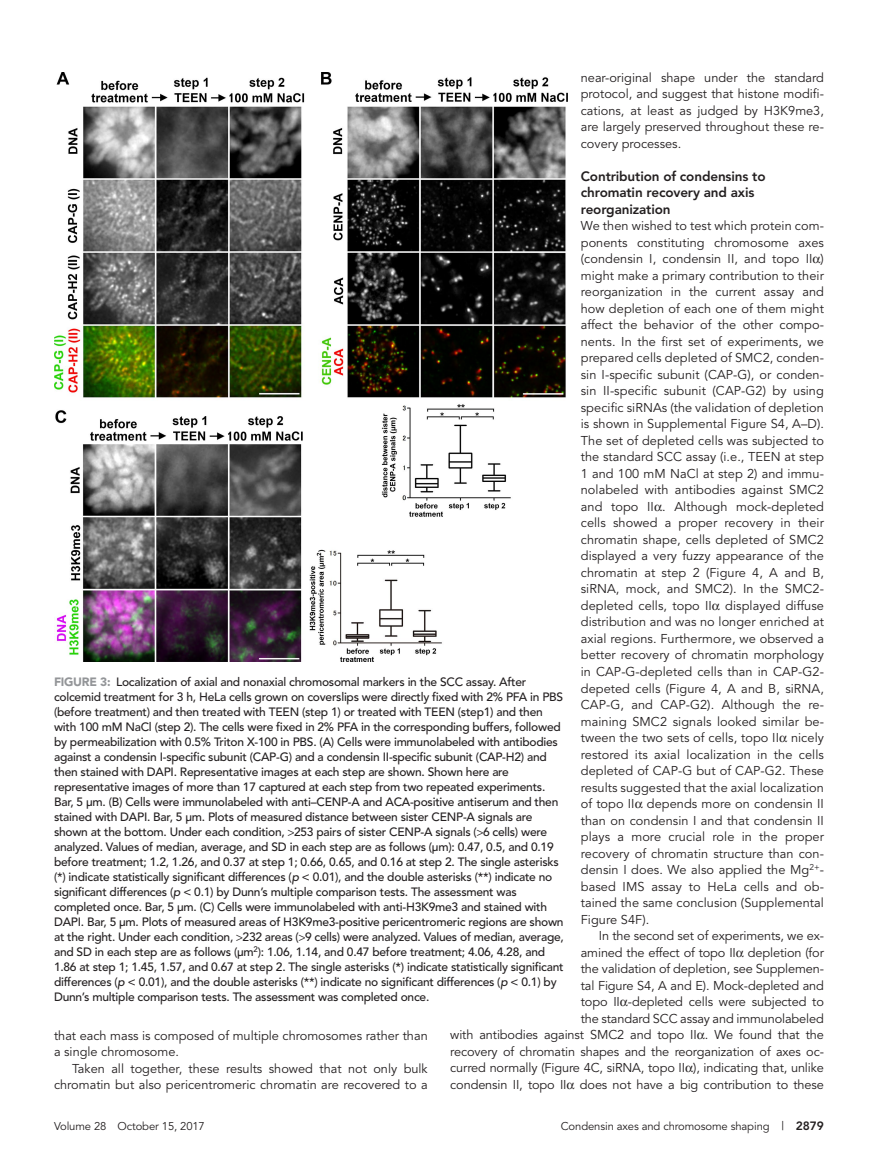
<style>
.page{position:relative;width:878px;height:1175px;background:#fff}
.page>*{position:absolute;margin:0;border:0;box-sizing:border-box;transform-origin:0 0}
.t1{font:800 13.5px/16.5px "Avenir";letter-spacing:-.01em;color:#231f20}
.ParaFL{font:12.75px/16.5px "Avenir";letter-spacing:.005em;color:#231f20;text-align:justify}
.Para{font:12.75px/16.5px "Avenir";letter-spacing:-.01em;color:#231f20;text-align:right}
.FigCaption{font:500 12px/15px "Avenir";letter-spacing:-.02em;color:#231f20}
.t2{font:11.25px "Avenir";letter-spacing:-.01em;color:#231f20}
.s1{font-weight:900;color:#939598}
.s2{font-style:italic}
.s3{font-size:12px}
.s4{font-weight:800;font-size:12px}
</style>
<div class="page">
<img style="left:54px;top:72px;width:513px;height:589px">
<p class="Para" style="left:580px;top:69px;width:245px;text-align:justify">near-original shape under the standard protocol, and suggest that histone modifi&shy;cations, at least as judged by H3K9me3, are largely preserved throughout these re&shy;covery processes.</p>
<h2 class="t1" style="left:580px;top:168px;width:186px">Contribution of condensins to chromatin recovery and axis reorganization</h2>
<p class="ParaFL" style="left:580px;top:218px;width:245px">We then wished to test which protein com&shy;ponents constituting chromosome axes (condensin I, condensin II, and topo II ) might make a primary contribution to their reorganization in the current assay and how depletion of each one of them might affect the behavior of the other compo&shy;nents. In the first set of experiments, we prepared cells depleted of SMC2, conden&shy;sin I-specific subunit (CAP-G), or conden&shy;sin II-specific subunit (CAP-G2) by using specific siRNAs (the validation of depletion is shown in Supplemental Figure S4, A–D).<br>The set of depleted cells was subjected to the standard SCC assay (i.e., TEEN at step 1 and 100 mM NaCl at step 2) and immu&shy;nolabeled with antibodies against SMC2 and topo II . Although mock-depleted cells showed a proper recovery in their chromatin shape, cells depleted of SMC2 displayed a very fuzzy appearance of the chromatin at step 2 (Figure 4, A and B, siRNA, mock, and SMC2). In the SMC2- depleted cells, topo II displayed diffuse distribution and was no longer enriched at axial regions. Furthermore, we observed a better recovery of chromatin morphology in CAP-G-depleted cells than in CAP-G2- depeted cells (Figure 4, A and B, siRNA, CAP-G, and CAP-G2). Although the re&shy;maining SMC2 signals looked similar be&shy;tween the two sets of cells, topo II nicely restored its axial localization in the cells depleted of CAP-G but of CAP-G2. These results suggested that the axial localization of topo II depends more on condensin II than on condensin I and that condensin II plays a more crucial role in the proper recovery of chromatin structure than con&shy;densin I does. We also applied the Mg<sup>2+</sup>- based IMS assay to HeLa cells and ob&shy;tained the same conclusion (Supplemental Figure S4F).</p>
<p class="Para" style="left:450px;top:927px;width:375px">In the second set of experiments, we ex-<br>amined the effect of topo II depletion (for<br>the validation of depletion, see Supplemen-<br>tal Figure S4, A and E). Mock-depleted and<br>topo II -depleted cells were subjected to<br>the standard SCC assay and immunolabeled<br>with antibodies against SMC2 and topo II . We found that the recovery of chromatin shapes and the reorganization of axes oc&shy;curred normally (Figure 4C, siRNA, topo II ), indicating that, unlike condensin II, topo II does not have a big contribution to these</p>
<p class="FigCaption" style="left:54px;top:674px;width:511px"><span class="s1">FIGURE 3:</span> Localization of axial and nonaxial chromosomal markers in the SCC assay. After colcemid treatment for 3 h, HeLa cells grown on coverslips were directly fixed with 2% PFA in PBS (before treatment) and then treated with TEEN (step 1) or treated with TEEN (step1) and then with 100 mM NaCl (step 2). The cells were fixed in 2% PFA in the corresponding buffers, followed by permeabilization with 0.5% Triton X-100 in PBS. (A) Cells were immunolabeled with antibodies against a condensin I-specific subunit (CAP-G) and a condensin II-specific subunit (CAP-H2) and then stained with DAPI. Representative images at each step are shown. Shown here are representative images of more than 17 captured at each step from two repeated experiments.<br>Bar, 5 μm. (B) Cells were immunolabeled with anti–CENP-A and ACA-positive antiserum and then stained with DAPI. Bar, 5 μm. Plots of measured distance between sister CENP-A signals are shown at the bottom. Under each condition, 253 pairs of sister CENP-A signals ( 6 cells) were analyzed. Values of median, average, and SD in each step are as follows (μm): 0.47, 0.5, and 0.19 before treatment; 1.2, 1.26, and 0.37 at step 1; 0.66, 0.65, and 0.16 at step 2. The single asterisks (*) indicate statistically significant differences (<span class="s2">p</span> &lt; 0.01), and the double asterisks (**) indicate no significant differences (<span class="s2">p</span> &lt; 0.1) by Dunn’s multiple comparison tests. The assessment was completed once. Bar, 5 μm. (C) Cells were immunolabeled with anti-H3K9me3 and stained with DAPI. Bar, 5 μm. Plots of measured areas of H3K9me3-positive pericentromeric regions are shown at the right. Under each condition, 232 areas ( 9 cells) were analyzed. Values of median, average, and SD in each step are as follows (μm<sup>2</sup>): 1.06, 1.14, and 0.47 before treatment; 4.06, 4.28, and 1.86 at step 1; 1.45, 1.57, and 0.67 at step 2. The single asterisks (*) indicate statistically significant differences (<span class="s2">p</span> &lt; 0.01), and the double asterisks (**) indicate no significant differences (<span class="s2">p</span> &lt; 0.1) by Dunn’s multiple comparison tests. The assessment was completed once.</p>
<p class="Para" style="left:54px;top:1027px;width:375px;text-align:left">that each mass is composed of multiple chromosomes rather than a single chromosome.</p>
<p class="Para" style="left:54px;top:1060px;width:375px">Taken all together, these results showed that not only bulk chromatin but also pericentromeric chromatin are recovered to a</p>
<p class="t2" style="left:54px;top:1119px;width:152px">Volume 28 October 15, 2017</p>
<p class="t2" style="left:561px;top:1119px;width:264px">Condensin axes and chromosome shaping <span class="s3">|</span> <span class="s4">2879</span></p>
</div>
